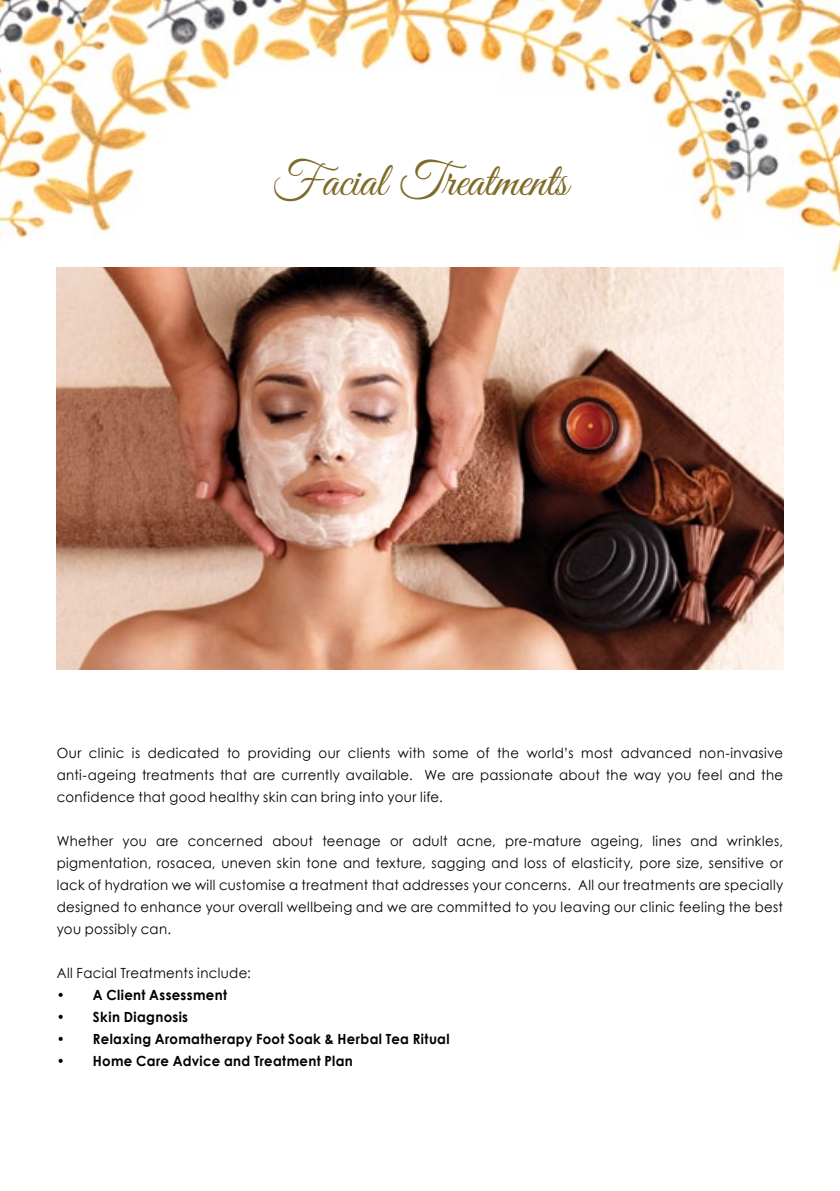
<style>
.page{position:relative;width:840px;height:1191px;background:#fff}
.page>*{position:absolute;margin:0;border:0;box-sizing:border-box;transform-origin:0 0}
.t1{font:48px "Great Vibes";color:#7f6b28}
.t2{font:14px/22px "Century Gothic";letter-spacing:.025em;color:#000;text-align:justify;scale:.95 1}
.t3{font:700 14px "Century Gothic";letter-spacing:.025em;color:#000;scale:.95 1}
</style>
<div class="page">
<img style="left:0;top:0;width:839px;height:670px">
<img style="left:57px;top:267px;width:725px;height:402px">
<h1 class="t1" style="left:271px;top:154px;width:298px">Facial Treatments</h1>
<p class="t2" style="left:57px;top:741px;width:765px">Our clinic is dedicated to providing our clients with some of the world’s most advanced non-invasive anti-ageing treatments that are currently available. We are passionate about the way you feel and the confidence that good healthy skin can bring into your life.</p>
<p class="t2" style="left:57px;top:829px;width:765px">Whether you are concerned about teenage or adult acne, pre-mature ageing, lines and wrinkles, pigmentation, rosacea, uneven skin tone and texture, sagging and loss of elasticity, pore size, sensitive or lack of hydration we will customise a treatment that addresses your concerns. All our treatments are specially designed to enhance your overall wellbeing and we are committed to you leaving our clinic feeling the best you possibly can.</p>
<p class="t2" style="left:57px;top:961px;width:206px">All Facial Treatments include:</p>
<p class="t3" style="left:57px;top:986px;width:181px">• A Client Assessment</p>
<p class="t3" style="left:57px;top:1008px;width:140px">• Skin Diagnosis</p>
<p class="t3" style="left:57px;top:1030px;width:415px">• Relaxing Aromatherapy Foot Soak &amp; Herbal Tea Ritual</p>
<p class="t3" style="left:57px;top:1052px;width:313px">• Home Care Advice and Treatment Plan</p>
</div>
